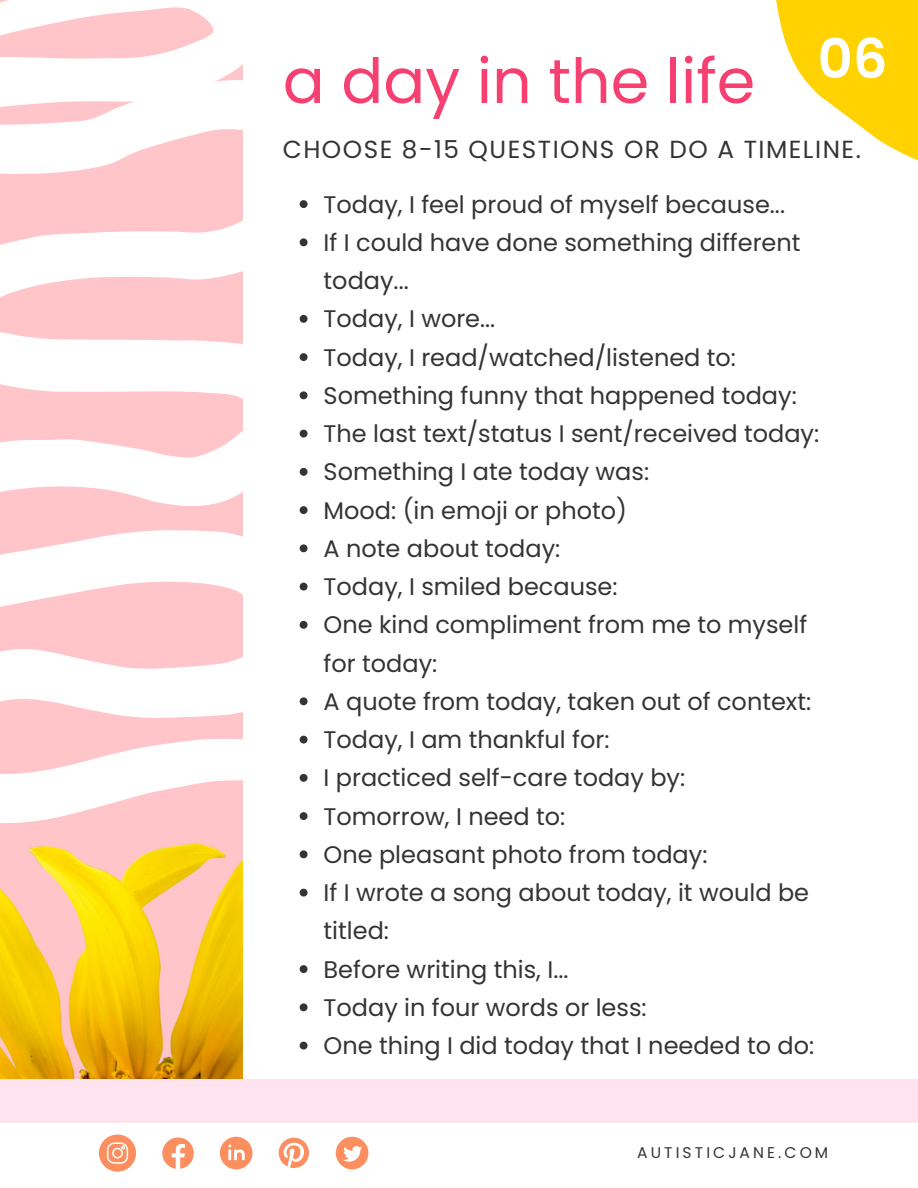
<style>
.page{position:relative;width:918px;height:1188px;background:#fff}
.page>*{position:absolute;margin:0;border:0;box-sizing:border-box;transform-origin:0 0}
.t1{font:62.1px "Poppins";color:#f64072}
.t2{font:600 54.6px "Poppins";color:#fff}
.t3{font:24.75px "Poppins";letter-spacing:.06em;color:#343434}
.t4{font:24px/38.2px "Poppins";color:#343434}
.t5{font:15.45px "Poppins";letter-spacing:.2em;color:#343434}
</style>
<div class="page">
<img style="left:0;top:0;width:243px;height:1079px">
<svg style="left:0;top:5px;width:300px;height:819px"></svg>
<svg style="left:300px;top:200px;width:8px;height:8px"></svg>
<svg style="left:300px;top:238px;width:8px;height:8px"></svg>
<svg style="left:300px;top:315px;width:8px;height:8px"></svg>
<svg style="left:300px;top:353px;width:8px;height:8px"></svg>
<svg style="left:300px;top:391px;width:8px;height:8px"></svg>
<svg style="left:300px;top:430px;width:8px;height:8px"></svg>
<svg style="left:300px;top:468px;width:8px;height:8px"></svg>
<svg style="left:300px;top:506px;width:8px;height:8px"></svg>
<svg style="left:300px;top:544px;width:8px;height:8px"></svg>
<svg style="left:300px;top:583px;width:8px;height:8px"></svg>
<svg style="left:300px;top:621px;width:8px;height:8px"></svg>
<svg style="left:300px;top:697px;width:8px;height:8px"></svg>
<svg style="left:300px;top:736px;width:8px;height:8px"></svg>
<svg style="left:300px;top:774px;width:8px;height:8px"></svg>
<svg style="left:300px;top:812px;width:8px;height:8px"></svg>
<svg style="left:300px;top:850px;width:8px;height:8px"></svg>
<svg style="left:300px;top:889px;width:8px;height:8px"></svg>
<svg style="left:300px;top:965px;width:8px;height:8px"></svg>
<svg style="left:300px;top:1003px;width:8px;height:8px"></svg>
<svg style="left:300px;top:1042px;width:8px;height:8px"></svg>
<div style="left:0;top:1079px;width:918px;height:44px;background:#ffe4ef"></div>
<svg style="left:162px;top:1137px;width:32px;height:32px"></svg>
<svg style="left:99px;top:1135px;width:37px;height:37px"></svg>
<svg style="left:220px;top:1137px;width:32px;height:32px"></svg>
<svg style="left:336px;top:1137px;width:32px;height:32px"></svg>
<svg style="left:279px;top:1138px;width:30px;height:30px"></svg>
<svg style="left:793px;top:0;width:125px;height:161px;fill:#ffd200"></svg>
<h1 class="t1" style="left:283px;top:38px;width:474px">a day in the life</h1>
<h2 class="t2" style="left:818px;top:21px;width:72px">06</h2>
<p class="t3" style="left:283px;top:132px;width:580px">CHOOSE 8-15 QUESTIONS OR DO A TIMELINE.</p>
<p class="t4" style="left:324px;top:185px;width:497px">Today, I feel proud of myself because...<br>If I could have done something different today...<br>Today, I wore...<br>Today, I read/watched/listened to:<br>Something funny that happened today:<br>The last text/status I sent/received today:<br>Something I ate today was:<br>Mood: (in emoji or photo)<br>A note about today:<br>Today, I smiled because:<br>One kind compliment from me to myself for today:<br>A quote from today, taken out of context:<br>Today, I am thankful for:<br>I practiced self-care today by:<br>Tomorrow, I need to:<br>One pleasant photo from today:<br>If I wrote a song about today, it would be titled:<br>Before writing this, I...<br>Today in four words or less:<br>One thing I did today that I needed to do:</p>
<p class="t5" style="left:637px;top:1142px;width:193px">AUTISTICJANE.COM</p>
</div>
